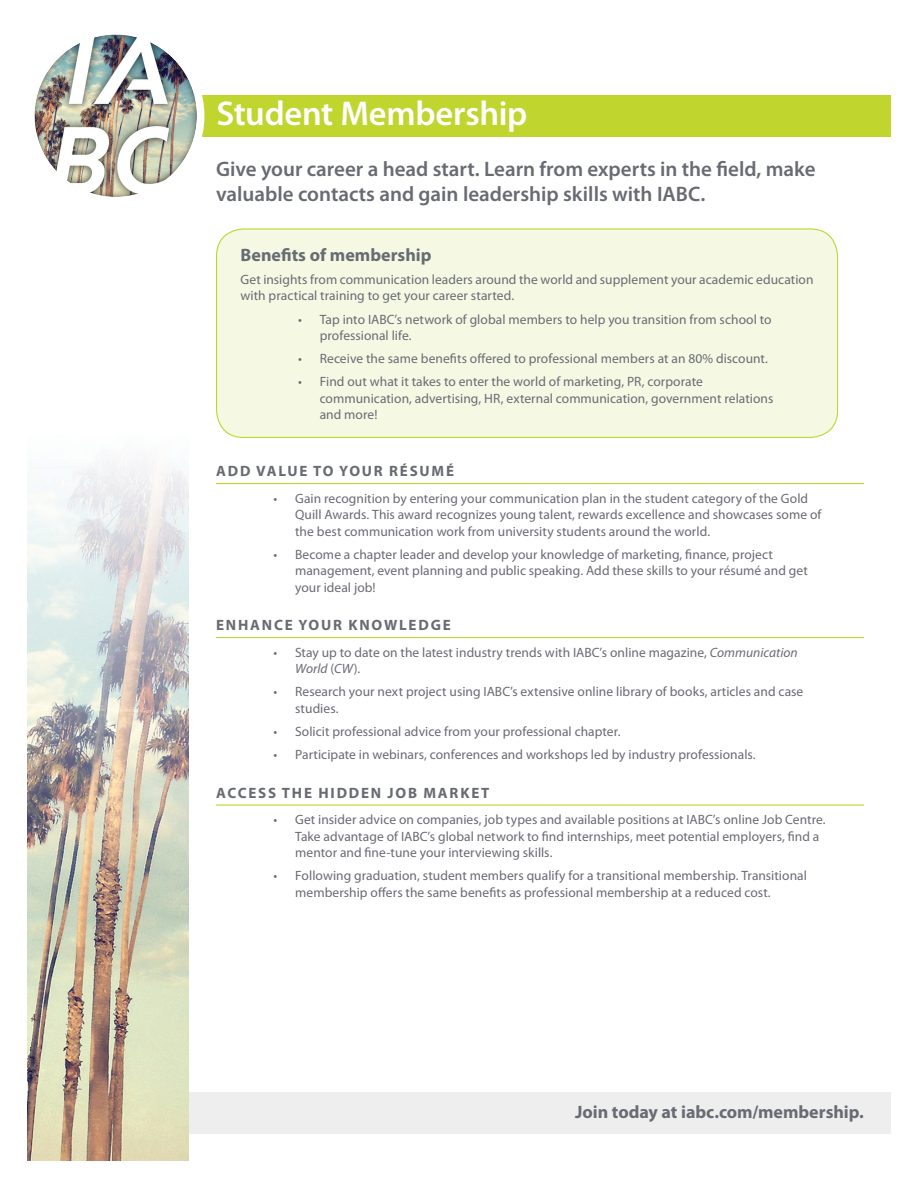
<style>
.page{position:relative;width:918px;height:1188px;background:#fff}
.page>*{position:absolute;margin:0;border:0;box-sizing:border-box;transform-origin:0 0}
.t1{font:600 34.5px "Myriad Pro";letter-spacing:-.005em;color:#fff}
.t2{font:600 21px/25.2px "Myriad Pro";color:#696b73}
.t3{font:700 18px "Myriad Pro";color:#696b73}
.t4{font:700 15px "Myriad Pro";letter-spacing:.12em;color:#696b73}
.t5{font:13.5px/16.5px "Myriad Pro";letter-spacing:.005em;color:#696b73}
.s1{font-style:italic}
</style>
<div class="page">
<div style="left:189px;top:1092px;width:702px;height:42px;background:#eeeeef"></div>
<hr style="left:216px;top:483px;width:648px;height:1px;background:#c1d52f">
<hr style="left:216px;top:637px;width:648px;height:1px;background:#c1d52f">
<hr style="left:216px;top:804px;width:648px;height:2px;background:#c1d52f">
<div style="left:189px;top:95px;width:702px;height:42px;background:#c1d52f"></div>
<div style="left:31px;top:31px;width:170px;height:170px;background:#fff;border-radius:50%"></div>
<img style="left:34px;top:34px;width:163px;height:163px;border-radius:81px">
<div style="left:27px;top:27px;width:177px;height:177px;border:8px solid #fff;border-radius:50%"></div>
<img style="left:27px;top:460px;width:162px;height:701px">
<div style="left:217px;top:229px;width:621px;height:208px;background:#f5f9e4;border-radius:27px"></div>
<div style="left:216px;top:228px;width:622px;height:210px;border:1px solid #c1d52f;border-radius:27px"></div>
<h1 class="t1" style="left:217px;top:91px;width:312px">Student Membership</h1>
<h2 class="t2" style="left:216px;top:156px;width:601px">Give your career a head start. Learn from experts in the field, make valuable contacts and gain leadership skills with IABC.</h2>
<h3 class="t3" style="left:241px;top:243px;width:193px">BENEFITS OF MEMBERSHIP</h3>
<p class="t5" style="left:241px;top:271px;width:574px">Get insights from communication leaders around the world and supplement your academic education with practical training to get your career started.</p>
<p class="t5" style="left:320px;top:311px;width:453px;text-indent:-22px">• Tap into IABC’s network of global members to help you transition from school to professional life.</p>
<p class="t5" style="left:298px;top:350px;width:471px">• Receive the same benefits offered to professional members at an 80% discount.</p>
<p class="t5" style="left:320px;top:374px;width:455px;text-indent:-22px">• Find out what it takes to enter the world of marketing, PR, corporate communication, advertising, HR, external communication, government relations and more!</p>
<p class="t4" style="left:216px;top:461px;width:240px">ADD VALUE TO YOUR RÉSUMÉ</p>
<p class="t5" style="left:295px;top:490px;width:528px;text-indent:-22px">• Gain recognition by entering your communication plan in the student category of the Gold<br>Quill Awards. This award recognizes young talent, rewards excellence and showcases some of the best communication work from university students around the world.</p>
<p class="t5" style="left:295px;top:546px;width:514px;text-indent:-22px">• Become a chapter leader and develop your knowledge of marketing, finance, project management, event planning and public speaking. Add these skills to your résumé and get your ideal job!</p>
<p class="t4" style="left:216px;top:615px;width:236px">ENHANCE YOUR KNOWLEDGE</p>
<p class="t5" style="left:295px;top:644px;width:504px;text-indent:-22px">• Stay up to date on the latest industry trends with IABC’s online magazine, <span class="s1">Communication<br>World</span> (<span class="s1">CW</span>).</p>
<p class="t5" style="left:295px;top:683px;width:510px;text-indent:-22px">• Research your next project using IABC’s extensive online library of books, articles and case studies.</p>
<p class="t5" style="left:274px;top:723px;width:348px">• Solicit professional advice from your professional chapter.</p>
<p class="t5" style="left:274px;top:746px;width:484px">• Participate in webinars, conferences and workshops led by industry professionals.</p>
<p class="t4" style="left:216px;top:783px;width:275px">ACCESS THE HIDDEN JOB MARKET</p>
<p class="t5" style="left:295px;top:811px;width:532px;text-indent:-22px">• Get insider advice on companies, job types and available positions at IABC’s online Job Centre.<br>Take advantage of IABC’s global network to find internships, meet potential employers, find a mentor and fine-tune your interviewing skills.</p>
<p class="t5" style="left:295px;top:867px;width:513px;text-indent:-22px">• Following graduation, student members qualify for a transitional membership. Transitional membership offers the same benefits as professional membership at a reduced cost.</p>
<h3 class="t3" style="left:575px;top:1100px;width:290px">JOIN TODAY AT IABC.COM/MEMBERSHIP.</h3>
</div>
